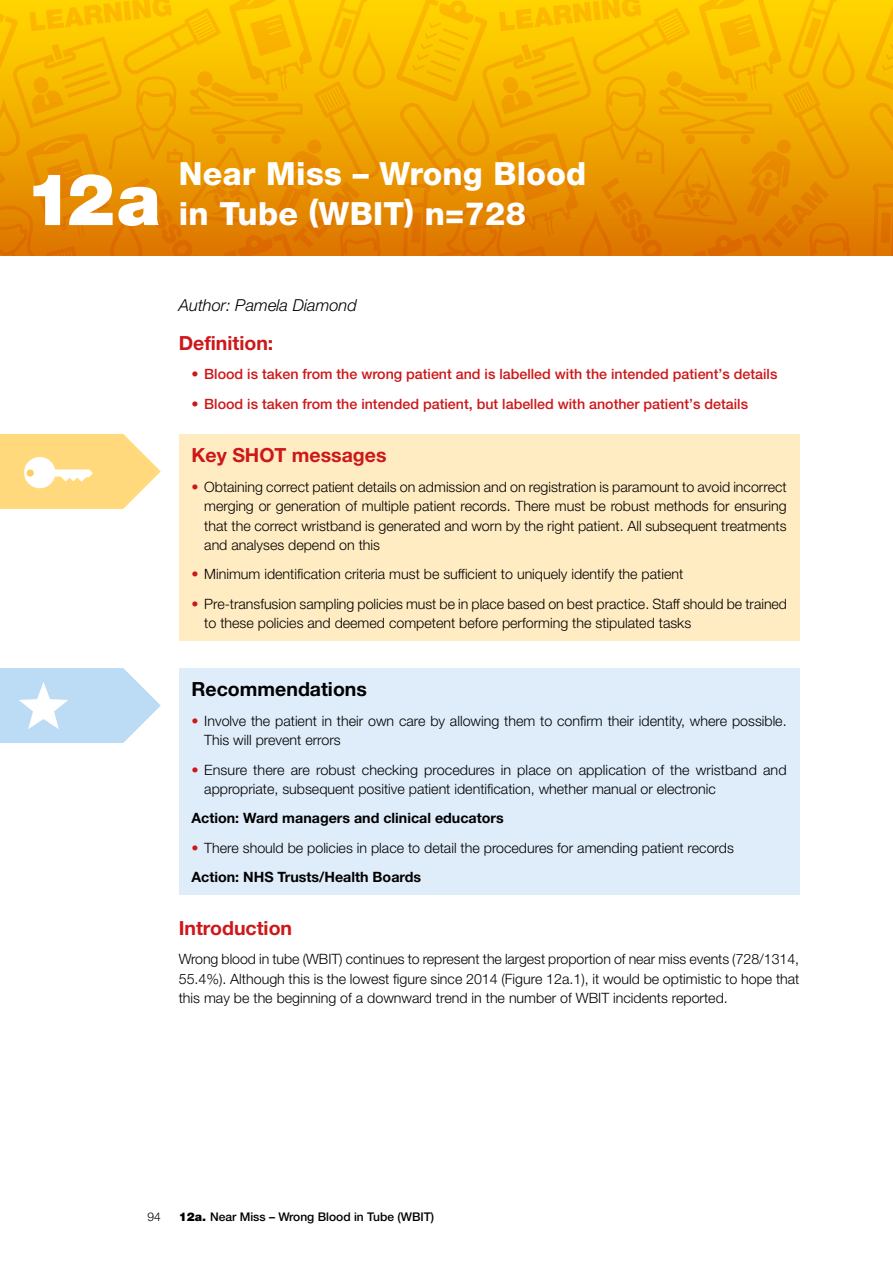
<style>
.page{position:relative;width:893px;height:1263px;background:#fff}
.page>*{position:absolute;margin:0;border:0;box-sizing:border-box;transform-origin:0 0}
.t1{font:900 72px "Helvetica Neue";color:#fff}
.t2{font:800 31.95px "Helvetica Neue";letter-spacing:.01em;color:#fff}
.t3{font:700 19.5px "Helvetica Neue";color:#cd1719}
.t4{font:700 19.5px "Helvetica Neue";color:#000}
.t5{font:italic 300 16.5px "Helvetica Neue";color:#000}
.t6{font:300 14.25px/19.5px "Helvetica Neue";color:#000}
.t7{font:500 14.25px "Helvetica Neue";color:#cd1719}
.t8{font:700 14.25px "Helvetica Neue";color:#000}
.t9{font:500 12px "Helvetica Neue";color:#000}
.t10{font:300 12px "Helvetica Neue";color:#000}
.s1{color:#cd1719}
.s2{font-weight:700}
.s3{font-weight:900}
</style>
<div class="page">
<svg style="left:0;top:0;width:893px;height:256px;background:#efa300"></svg>
<div style="left:179px;top:434px;width:620px;height:207px;background:#ffecc2"></div>
<div style="left:179px;top:668px;width:620px;height:226px;background:#dfedfa"></div>
<svg style="left:0;top:434px;width:161px;height:75px"></svg>
<svg style="left:0;top:668px;width:161px;height:75px"></svg>
<h1 class="t1" style="left:25px;top:156px;width:137px">12a</h1>
<h2 class="t2" style="left:179px;top:154px;width:409px">Near Miss – Wrong Blood</h2>
<h2 class="t2" style="left:179px;top:195px;width:349px">in Tube (WBIT) n=728</h2>
<p class="t5" style="left:179px;top:295px;width:180px">Author: Pamela Diamond</p>
<h3 class="t3" style="left:179px;top:331px;width:96px">Definition:</h3>
<p class="t7" style="left:192px;top:366px;width:587px">• Blood is taken from the wrong patient and is labelled with the intended patient’s details</p>
<p class="t7" style="left:192px;top:395px;width:558px">• Blood is taken from the intended patient, but labelled with another patient’s details</p>
<h3 class="t3" style="left:192px;top:443px;width:197px">Key SHOT messages</h3>
<p class="t6" style="left:204px;top:477px;width:584px;text-align:justify;text-indent:-13px"><span class="s1">•</span> Obtaining correct patient details on admission and on registration is paramount to avoid incorrect merging or generation of multiple patient records. There must be robust methods for ensuring that the correct wristband is generated and worn by the right patient. All subsequent treatments and analyses depend on this</p>
<p class="t6" style="left:192px;top:564px;width:493px"><span class="s1">•</span> Minimum identification criteria must be sufficient to uniquely identify the patient</p>
<p class="t6" style="left:204px;top:594px;width:584px;text-indent:-13px"><span class="s1">•</span> Pre-transfusion sampling policies must be in place based on best practice. Staff should be trained to these policies and deemed competent before performing the stipulated tasks</p>
<h3 class="t4" style="left:192px;top:677px;width:177px">Recommendations</h3>
<p class="t6" style="left:204px;top:711px;width:584px;text-indent:-13px"><span class="s1">•</span> Involve the patient in their own care by allowing them to confirm their identity, where possible.<br>This will prevent errors</p>
<p class="t6" style="left:204px;top:759px;width:584px;text-indent:-13px"><span class="s1">•</span> Ensure there are robust checking procedures in place on application of the wristband and appropriate, subsequent positive patient identification, whether manual or electronic</p>
<p class="t8" style="left:192px;top:809px;width:314px">Action: Ward managers and clinical educators</p>
<p class="t6" style="left:192px;top:832px;width:544px;line-height:29.2px"><span class="s1">•</span> There should be policies in place to detail the procedures for amending patient records<br><span class="s2">Action: NHS Trusts/Health Boards</span></p>
<h3 class="t3" style="left:179px;top:916px;width:115px">Introduction</h3>
<p class="t6" style="left:179px;top:949px;width:622px;text-align:justify">Wrong blood in tube (WBIT) continues to represent the largest proportion of near miss events (728/1314, 55.4%). Although this is the lowest figure since 2014 (Figure 12a.1), it would be optimistic to hope that this may be the beginning of a downward trend in the number of WBIT incidents reported.</p>
<p class="t10" style="left:147px;top:1209px;width:15px">94</p>
<p class="t9" style="left:179px;top:1209px;width:257px"><span class="s3">12a.</span> Near Miss – Wrong Blood in Tube (WBIT)</p>
</div>
